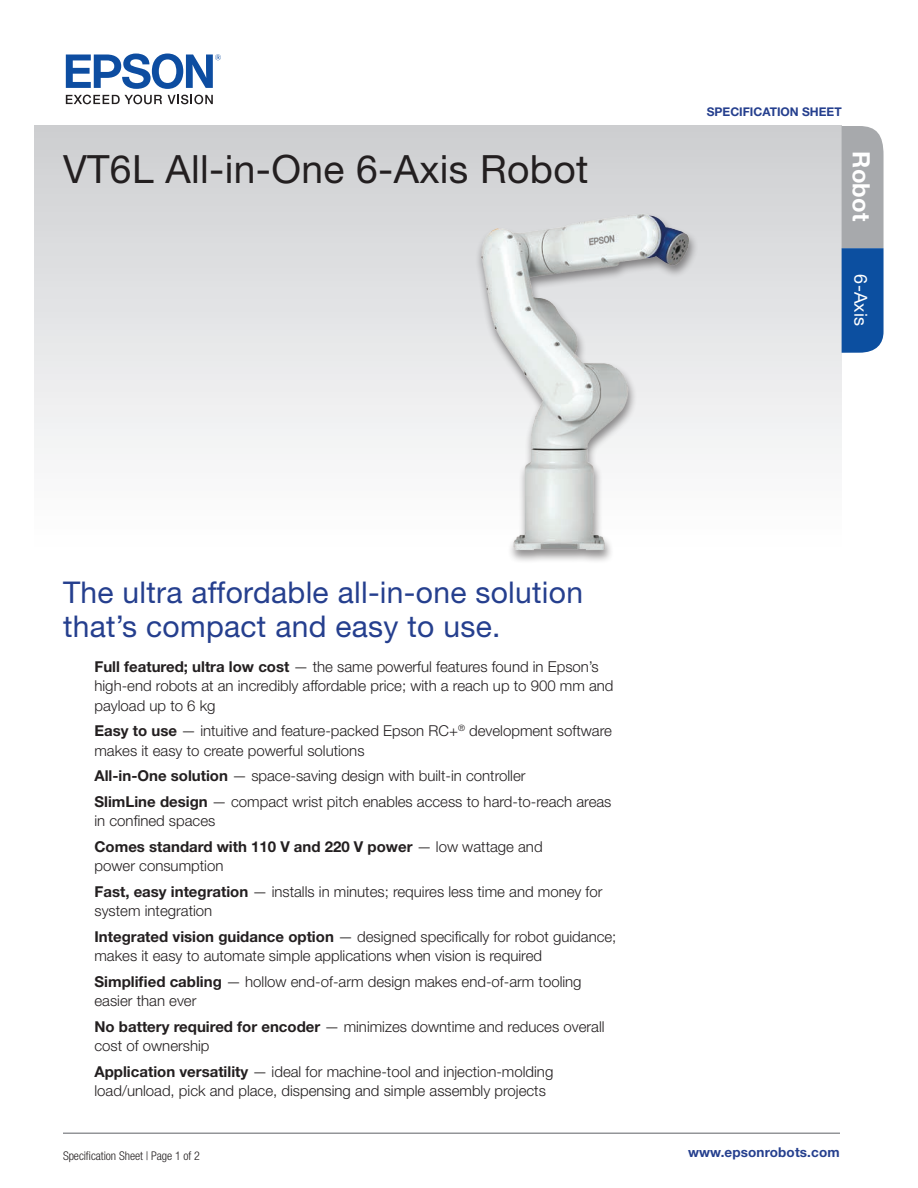
<style>
.page{position:relative;width:918px;height:1188px;background:#fff}
.page>*{position:absolute;margin:0;border:0;box-sizing:border-box;transform-origin:0 0}
.t1{font:39px "Helvetica Neue LT Std";letter-spacing:.01em;color:#231f20}
.t2{font:30px/34.5px "Helvetica Neue LT Std";letter-spacing:.01em;color:#253f8e}
.t3{font:700 23.85px "Helvetica Neue LT Std";letter-spacing:.005em;color:#fff}
.t4{font:17.85px "Helvetica Neue LT Std";color:#fff}
.t5{font:300 15px/25.5px "Helvetica Neue LT Std";color:#231f20}
.t6{font:700 15px/25.5px "Helvetica Neue LT Std";color:#231f20}
.t7{font:700 13.5px "Helvetica Neue LT Std";letter-spacing:.01em;color:#253f8e}
.t8{font:300 condensed 12px "Helvetica Neue LT Std";letter-spacing:-.005em;color:#231f20}
.t9{font:700 12px "Helvetica Neue LT Std";color:#253f8e}
.s1{font-weight:700}
.s2{font-weight:300}
</style>
<div class="page">
<svg style="left:66px;top:95px;width:96px;height:9px"></svg>
<svg style="left:168px;top:95px;width:45px;height:9px"></svg>
<svg style="left:66px;top:54px;width:155px;height:35px"></svg>
<div style="left:35px;top:126px;width:807px;height:441px;background:linear-gradient(to bottom,#cdcfd1,#fff)"></div>
<svg style="left:842px;top:126px;width:42px;height:227px;background:#6382a8"></svg>
<hr style="left:63px;top:1132px;width:777px;height:2px;background:#939598">
<img style="left:469px;top:208px;width:229px;height:355px">
<h1 class="t1" style="left:63px;top:146px;width:527px">VT6L All-in-One 6-Axis Robot</h1>
<p class="t9" style="left:707px;top:104px;width:136px">SPECIFICATION SHEET</p>
<h3 class="t3" style="left:876px;top:151px;width:71px;rotate:90deg">Robot</h3>
<p class="t4" style="left:871px;top:274px;width:53px;rotate:90deg">6-Axis</p>
<h2 class="t2" style="left:63px;top:574px;width:522px">The ultra affordable all-in-one solution that’s compact and easy to use.</h2>
<p class="t5" style="left:94px;top:656px;width:521px;line-height:19.5px"><span class="s1">Full featured; ultra low cost</span> — the same powerful features found in Epson’s high-end robots at an incredibly affordable price; with a reach up to 900 mm and payload up to 6 kg</p>
<p class="t5" style="left:94px;top:721px;width:519px;line-height:19.5px"><span class="s1">Easy to use</span> — intuitive and feature-packed Epson RC+<sup>®</sup> development software makes it easy to create powerful solutions</p>
<p class="t5" style="left:95px;top:763px;width:519px"><span class="s1">All-in-One solution</span> — space-saving design with built-in controller<br><span class="s1">SlimLine design</span> — compact wrist pitch enables access to hard-to-reach areas</p>
<p class="t6" style="left:95px;top:808px;width:450px"><span class="s2">in confined spaces<br></span>Comes standard with 110 V and 220 V power <span class="s2">— low wattage and</span></p>
<p class="t5" style="left:95px;top:853px;width:510px">power consumption<br><span class="s1">Fast, easy integration</span> — installs in minutes; requires less time and money for</p>
<p class="t5" style="left:95px;top:898px;width:523px">system integration<br><span class="s1">Integrated vision guidance option</span> — designed specifically for robot guidance;</p>
<p class="t5" style="left:95px;top:943px;width:489px">makes it easy to automate simple applications when vision is required<br><span class="s1">Simplified cabling</span> — hollow end-of-arm design makes end-of-arm tooling</p>
<p class="t5" style="left:95px;top:988px;width:512px">easier than ever<br><span class="s1">No battery required for encoder</span> — minimizes downtime and reduces overall</p>
<p class="t5" style="left:95px;top:1033px;width:460px">cost of ownership<br><span class="s1">Application versatility</span> — ideal for machine-tool and injection-molding</p>
<p class="t5" style="left:95px;top:1078px;width:453px">load/unload, pick and place, dispensing and simple assembly projects</p>
<p class="t8" style="left:63px;top:1149px;width:139px">Specification Sheet | Page 1 of 2</p>
<p class="t7" style="left:688px;top:1144px;width:153px">www.epsonrobots.com</p>
</div>
